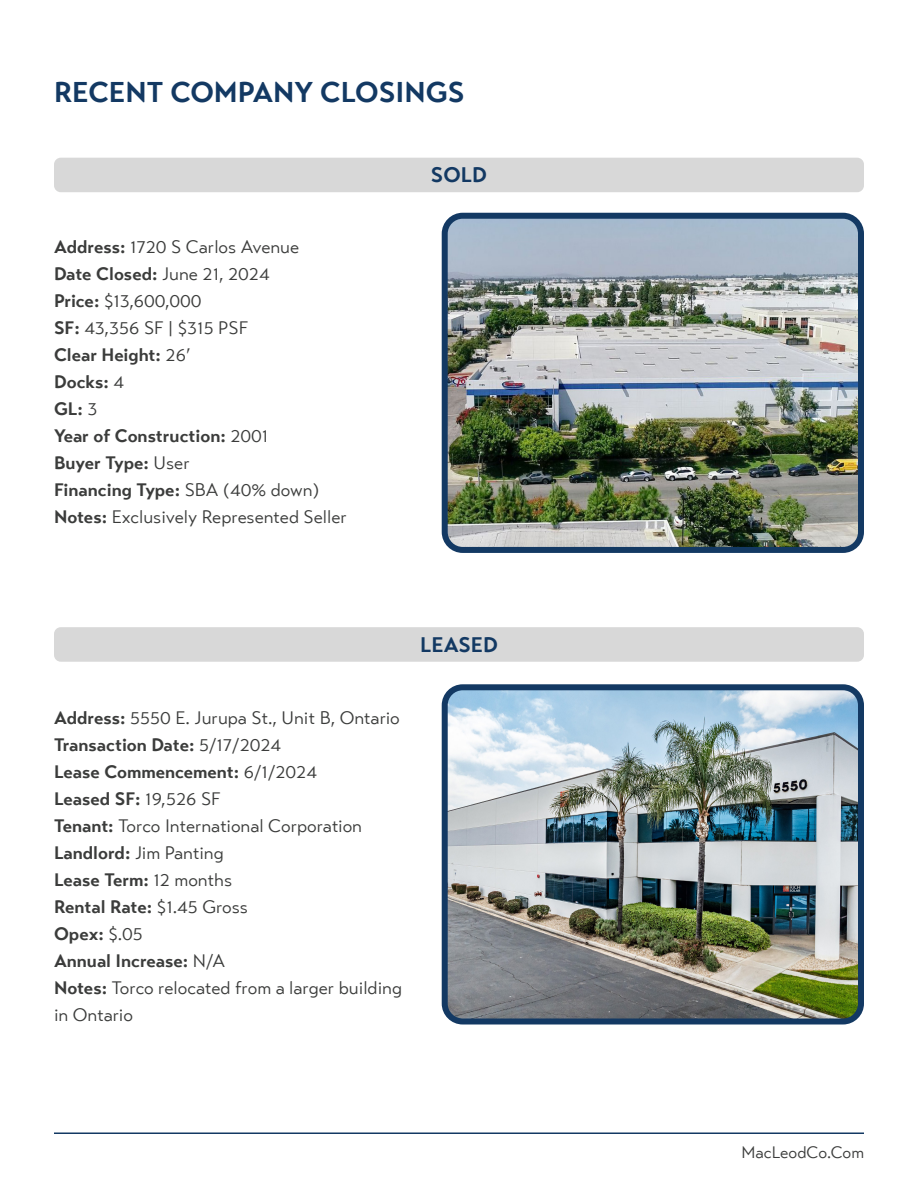
<style>
.page{position:relative;width:918px;height:1188px;background:#fff}
.page>*{position:absolute;margin:0;border:0;box-sizing:border-box;transform-origin:0 0}
.t1{font:700 28.5px "Transat Text";color:#133963}
.t2{font:700 21px "Transat Text";color:#133963}
.t3{font:18px/27px "Transat Text Standard";color:#3b3c3b}
.t4{font:700 18px "Transat Text";color:#3b3c3b}
.t5{font:16.5px "Transat Text Standard";color:#3b3c3b}
.s1{font-family:"Transat Text";font-weight:700}
.s2{font-family:"Transat Text Standard";font-weight:400}
</style>
<div class="page">
<hr style="left:54px;top:1132px;width:810px;height:2px;background:#133963">
<img style="left:449px;top:220px;width:408px;height:326px">
<div style="left:442px;top:213px;width:422px;height:340px;border:6px solid #133963;border-radius:18px"></div>
<img style="left:449px;top:691px;width:408px;height:327px">
<div style="left:442px;top:684px;width:422px;height:341px;border:6px solid #133963;border-radius:18px"></div>
<div style="left:54px;top:158px;width:810px;height:34px;background:#d8d8d8;border-radius:7px"></div>
<div style="left:54px;top:627px;width:810px;height:35px;background:#d8d8d8;border-radius:7px"></div>
<p class="t1" style="left:54px;top:74px;width:412px">RECENT COMPANY CLOSINGS</p>
<p class="t3" style="left:54px;top:233px;width:294px"><span class="s1">Address:</span> 1720 S Carlos Avenue<br><span class="s1">Date Closed:</span> June 21, 2024<br><span class="s1">Price:</span> $13,600,000<br><span class="s1">SF:</span> 43,356 SF | $315 PSF<br><span class="s1">Clear Height:</span> 26’<br><span class="s1">Docks:</span> 4<br><span class="s1">GL:</span> 3<br><span class="s1">Year of Construction:</span> 2001<br><span class="s1">Buyer Type:</span> User<br><span class="s1">Financing Type:</span> SBA (40% down)<br><span class="s1">Notes:</span> Exclusively Represented Seller</p>
<p class="t2" style="left:431px;top:162px;width:58px">SOLD</p>
<p class="t2" style="left:420px;top:632px;width:79px">LEASED</p>
<p class="t3" style="left:54px;top:705px;width:347px"><span class="s1">Address:</span> 5550 E. Jurupa St., Unit B, Ontario</p>
<p class="t4" style="left:54px;top:734px;width:229px">Transaction Date: <span class="s2">5/17/2024</span></p>
<p class="t4" style="left:54px;top:761px;width:264px">Lease Commencement: <span class="s2">6/1/2024</span></p>
<p class="t4" style="left:54px;top:788px;width:168px">Leased SF: <span class="s2">19,526 SF</span></p>
<p class="t3" style="left:54px;top:813px;width:310px"><span class="s1">Tenant:</span> Torco International Corporation</p>
<p class="t3" style="left:54px;top:840px;width:171px"><span class="s1">Landlord:</span> Jim Panting</p>
<p class="t4" style="left:54px;top:869px;width:180px">Lease Term: <span class="s2">12 months</span></p>
<p class="t4" style="left:54px;top:896px;width:196px">Rental Rate: <span class="s2">$1.45 Gross</span></p>
<p class="t4" style="left:54px;top:923px;width:90px">Opex: <span class="s2">$.05</span></p>
<p class="t4" style="left:54px;top:950px;width:173px">Annual Increase: <span class="s2">N/A</span></p>
<p class="t3" style="left:54px;top:975px;width:350px"><span class="s1">Notes:</span> Torco relocated from a larger building</p>
<p class="t3" style="left:54px;top:1002px;width:81px">in Ontario</p>
<p class="t5" style="left:741px;top:1143px;width:124px">MacLeodCo.Com</p>
</div>
